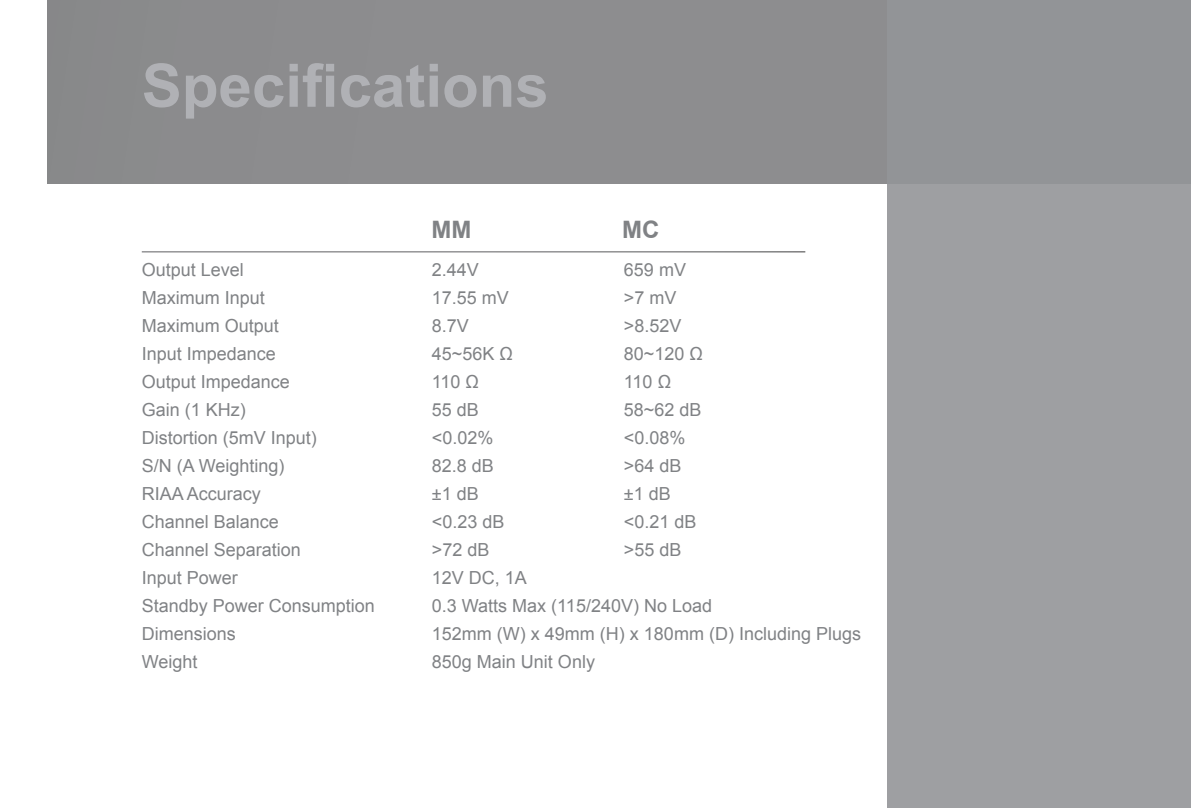
<style>
.page{position:relative;width:1191px;height:808px;background:#fff}
.page>*{position:absolute;margin:0;border:0;box-sizing:border-box;transform-origin:0 0}
.t1{font:700 60px "Arial";color:#b0b1b5}
.t2{font:700 24px "Arial";color:#808285}
.t3{font:18px "Arial";color:#808285}
</style>
<div class="page">
<div style="left:47px;top:0;width:1144px;height:184px;background:#8d8d8f"></div>
<div style="left:887px;top:0;width:304px;height:808px;background:#9e9fa2"></div>
<h1 class="t1" style="left:142px;top:46px;width:408px">Specifications</h1>
<h2 class="t2" style="left:431px;top:214px;width:41px">MM</h2>
<h2 class="t2" style="left:622px;top:214px;width:39px">MC</h2>
<p class="t3" style="left:142px;top:258px;width:104px">Output Level</p>
<p class="t3" style="left:432px;top:258px;width:49px">2.44V</p>
<p class="t3" style="left:624px;top:258px;width:64px">659 mV</p>
<p class="t3" style="left:142px;top:286px;width:125px">Maximum Input</p>
<p class="t3" style="left:432px;top:286px;width:79px">17.55 mV</p>
<p class="t3" style="left:624px;top:286px;width:54px">&gt;7 mV</p>
<p class="t3" style="left:142px;top:314px;width:139px">Maximum Output</p>
<p class="t3" style="left:432px;top:314px;width:39px">8.7V</p>
<p class="t3" style="left:624px;top:314px;width:59px">&gt;8.52V</p>
<p class="t3" style="left:142px;top:342px;width:136px">Input Impedance</p>
<p class="t3" style="left:432px;top:342px;width:83px">45~56K Ω</p>
<p class="t3" style="left:624px;top:342px;width:81px">80~120 Ω</p>
<p class="t3" style="left:142px;top:370px;width:150px">Output Impedance</p>
<p class="t3" style="left:432px;top:370px;width:49px">110 Ω</p>
<p class="t3" style="left:624px;top:370px;width:49px">110 Ω</p>
<p class="t3" style="left:142px;top:398px;width:106px">Gain (1 KHz)</p>
<p class="t3" style="left:432px;top:398px;width:49px">55 dB</p>
<p class="t3" style="left:624px;top:398px;width:79px">58~62 dB</p>
<p class="t3" style="left:142px;top:426px;width:177px">Distortion (5mV Input)</p>
<p class="t3" style="left:432px;top:426px;width:63px">&lt;0.02%</p>
<p class="t3" style="left:624px;top:426px;width:63px">&lt;0.08%</p>
<p class="t3" style="left:142px;top:454px;width:144px">S/N (A Weighting)</p>
<p class="t3" style="left:432px;top:454px;width:64px">82.8 dB</p>
<p class="t3" style="left:624px;top:454px;width:59px">&gt;64 dB</p>
<p class="t3" style="left:142px;top:482px;width:121px">RIAA Accuracy</p>
<p class="t3" style="left:432px;top:482px;width:48px">±1 dB</p>
<p class="t3" style="left:624px;top:482px;width:48px">±1 dB</p>
<p class="t3" style="left:142px;top:510px;width:139px">Channel Balance</p>
<p class="t3" style="left:432px;top:510px;width:74px">&lt;0.23 dB</p>
<p class="t3" style="left:624px;top:510px;width:74px">&lt;0.21 dB</p>
<p class="t3" style="left:142px;top:538px;width:161px">Channel Separation</p>
<p class="t3" style="left:432px;top:538px;width:59px">&gt;72 dB</p>
<p class="t3" style="left:624px;top:538px;width:59px">&gt;55 dB</p>
<p class="t3" style="left:142px;top:566px;width:98px">Input Power</p>
<p class="t3" style="left:432px;top:566px;width:97px">12V DC, 1A</p>
<p class="t3" style="left:142px;top:594px;width:235px">Standby Power Consumption</p>
<p class="t3" style="left:432px;top:594px;width:282px">0.3 Watts Max (115/240V) No Load</p>
<p class="t3" style="left:142px;top:622px;width:96px">Dimensions</p>
<p class="t3" style="left:432px;top:622px;width:431px">152mm (W) x 49mm (H) x 180mm (D) Including Plugs</p>
<p class="t3" style="left:142px;top:650px;width:57px">Weight</p>
<p class="t3" style="left:432px;top:650px;width:165px">850g Main Unit Only</p>
</div>
